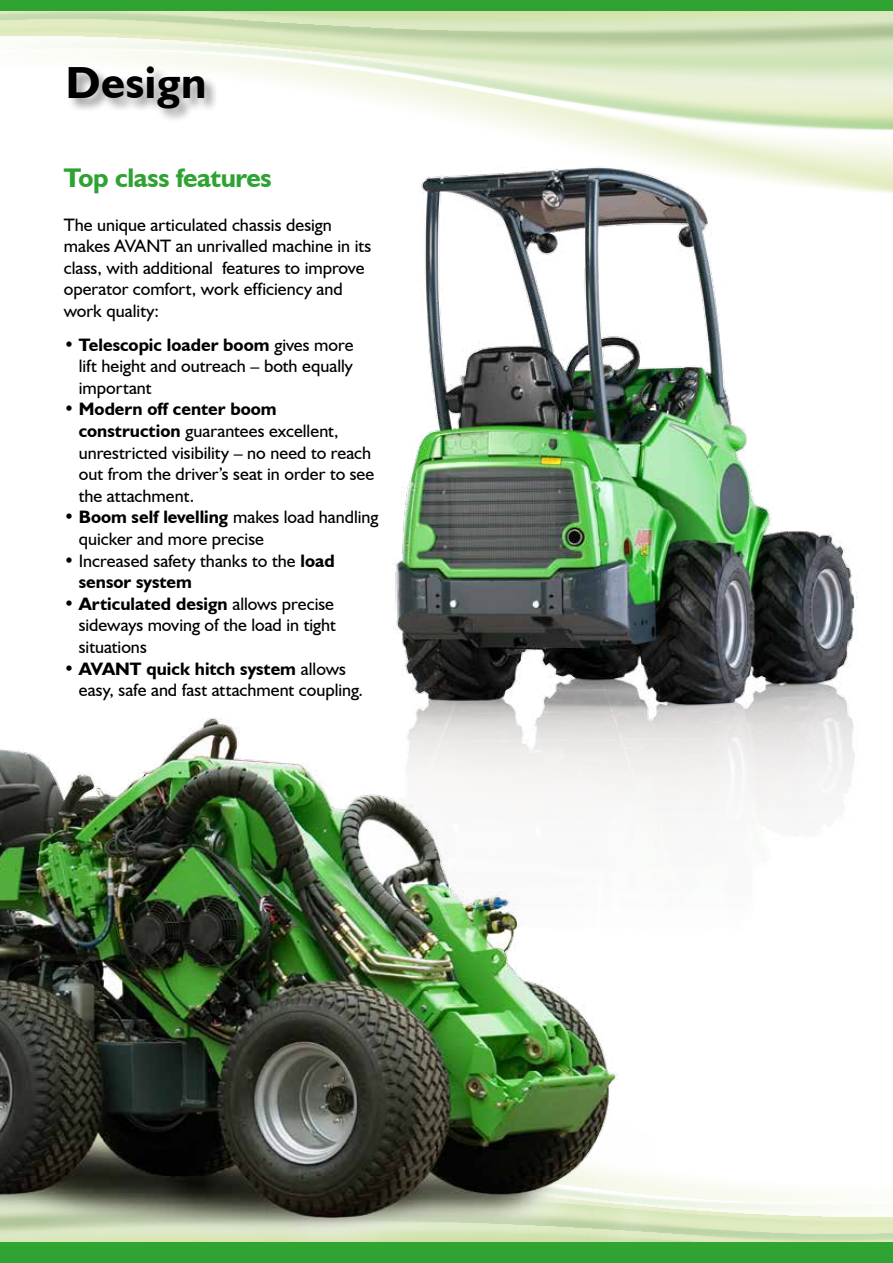
<style>
.page{position:relative;width:893px;height:1263px;background:#fff}
.page>*{position:absolute;margin:0;border:0;box-sizing:border-box;transform-origin:0 0}
.t1{font:700 45px "Humanist 521 BT";letter-spacing:.015em;color:#000}
.t2{font:700 27px "Humanist 521 BT";letter-spacing:-.015em;color:#2fa332}
.t3{font:18px/21.6px "Humanist 521 BT";color:#000}
.s1{font-weight:700}
</style>
<div class="page">
<svg style="left:0;top:1178px;width:893px;height:65px"></svg>
<div style="left:0;top:1243px;width:893px;height:10px;background:#32a431"></div>
<div style="left:0;top:1247px;width:893px;height:16px;background:#2fa332"></div>
<svg style="left:0;top:11px;width:893px;height:182px"></svg>
<div style="left:0;top:0;width:893px;height:11px;background:#2fa332"></div>
<img style="left:358px;top:142px;width:524px;height:683px">
<img style="left:0;top:713px;width:661px;height:529px">
<div style="left:0;top:66px;width:219px;height:57px;background:#000;opacity:.4"></div>
<h1 class="t1" style="left:66px;top:55px;width:142px">Design</h1>
<h2 class="t2" style="left:64px;top:161px;width:209px">Top class features</h2>
<p class="t3" style="left:64px;top:213px;width:309px">The unique articulated chassis design makes AVANT an unrivalled machine in its class, with additional features to improve operator comfort, work efficiency and work quality:</p>
<p class="t3" style="left:79px;top:333px;width:276px;text-align:justify;text-indent:-15px">• <span class="s1">Telescopic loader boom</span> gives more lift height and outreach – both equally important</p>
<p class="t3" style="left:79px;top:398px;width:297px;text-indent:-15px"><span class="s1">• Modern off center boom construction</span> guarantees excellent, unrestricted visibility – no need to reach out from the driver’s seat in order to see the attachment.</p>
<p class="t3" style="left:79px;top:506px;width:301px;text-indent:-15px"><span class="s1">• Boom self levelling</span> makes load handling quicker and more precise</p>
<p class="t3" style="left:79px;top:549px;width:257px;text-indent:-15px"><span class="s1">•</span> Increased safety thanks to the <span class="s1">load sensor system</span></p>
<p class="t3" style="left:79px;top:593px;width:259px;text-align:justify;text-indent:-15px"><span class="s1">• Articulated design</span> allows precise sideways moving of the load in tight situations</p>
<p class="t3" style="left:79px;top:657px;width:286px;text-indent:-15px"><span class="s1">• AVANT quick hitch system</span> allows easy, safe and fast attachment coupling.</p>
</div>
